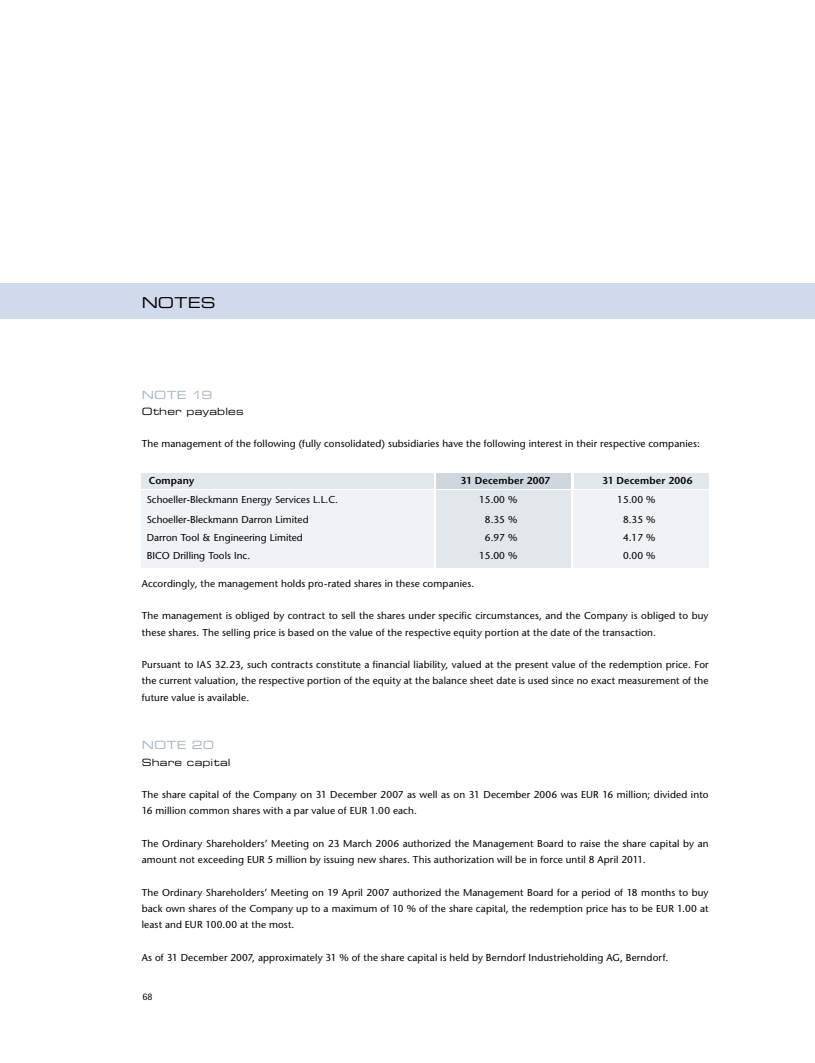
<style>
.page{position:relative;width:815px;height:1063px;background:#fff}
.page>*{position:absolute;margin:0;border:0;box-sizing:border-box;transform-origin:0 0}
.t1{font:15px "Eurostile Extended Two";color:#000}
.t2{font:11.25px "Eurostile Extended Two";letter-spacing:.025em;color:#a3b3bf}
.t3{font:10px/16.2px "Stone Sans";letter-spacing:.015em;color:#000}
.t4{font:600 10px "Stone Sans";letter-spacing:.015em;color:#000}
.t5{font:10px "Eurostile Extended Two";letter-spacing:.02em;color:#000}
.t6{font:10px "Rotis Semi Sans";color:#000}
</style>
<div class="page">
<div style="left:0;top:283px;width:815px;height:36px;background:#d0daec"></div>
<div style="left:142px;top:490px;width:292px;height:78px;background:#f0f3f5"></div>
<div style="left:574px;top:490px;width:135px;height:78px;background:#f0f3f5"></div>
<div style="left:436px;top:490px;width:135px;height:78px;background:#e2e7eb"></div>
<div style="left:142px;top:473px;width:292px;height:16px;background:#e2e7eb"></div>
<div style="left:574px;top:473px;width:135px;height:16px;background:#e2e7eb"></div>
<div style="left:436px;top:473px;width:135px;height:16px;background:#cfd7de"></div>
<h1 class="t1" style="left:142px;top:292px;width:16px">notes</h1>
<p class="t2" style="left:142px;top:387px;width:72px">NOTE 19</p>
<p class="t5" style="left:142px;top:404px;width:104px">Other payables</p>
<p class="t3" style="left:142px;top:436px;width:560px">The management of the following (fully consolidated) subsidiaries have the following interest in their respective companies:</p>
<p class="t4" style="left:149px;top:474px;width:47px">Company</p>
<p class="t4" style="left:461px;top:474px;width:91px">31 December 2007</p>
<p class="t4" style="left:602px;top:474px;width:92px">31 December 2006</p>
<p class="t3" style="left:147px;top:492px;width:193px">Schoeller-Bleckmann Energy Services L.L.C.</p>
<p class="t3" style="left:479px;top:492px;width:40px">15.00 %</p>
<p class="t3" style="left:617px;top:492px;width:40px">15.00 %</p>
<p class="t3" style="left:147px;top:511px;width:163px">Schoeller-Bleckmann Darron Limited</p>
<p class="t3" style="left:485px;top:511px;width:34px">8.35 %</p>
<p class="t3" style="left:623px;top:511px;width:34px">8.35 %</p>
<p class="t3" style="left:147px;top:529px;width:158px">Darron Tool &amp; Engineering Limited</p>
<p class="t3" style="left:485px;top:529px;width:34px">6.97 %</p>
<p class="t3" style="left:623px;top:529px;width:34px">4.17 %</p>
<p class="t3" style="left:147px;top:547px;width:105px">BICO Drilling Tools Inc.</p>
<p class="t3" style="left:479px;top:547px;width:40px">15.00 %</p>
<p class="t3" style="left:623px;top:547px;width:34px">0.00 %</p>
<p class="t3" style="left:142px;top:575px;width:334px">Accordingly, the management holds pro-rated shares in these companies.</p>
<p class="t3" style="left:142px;top:608px;width:568px">The management is obliged by contract to sell the shares under specific circumstances, and the Company is obliged to buy these shares. The selling price is based on the value of the respective equity portion at the date of the transaction.</p>
<p class="t3" style="left:142px;top:657px;width:568px;text-align:justify">Pursuant to IAS 32.23, such contracts constitute a financial liability, valued at the present value of the redemption price. For the current valuation, the respective portion of the equity at the balance sheet date is used since no exact measurement of the future value is available.</p>
<p class="t2" style="left:142px;top:738px;width:74px">NOTE 20</p>
<p class="t5" style="left:142px;top:755px;width:90px">Share capital</p>
<p class="t3" style="left:142px;top:787px;width:568px">The share capital of the Company on 31 December 2007 as well as on 31 December 2006 was EUR 16 million; divided into<br>16 million common shares with a par value of EUR 1.00 each.</p>
<p class="t3" style="left:142px;top:835px;width:568px">The Ordinary Shareholders’ Meeting on 23 March 2006 authorized the Management Board to raise the share capital by an amount not exceeding EUR 5 million by issuing new shares. This authorization will be in force until 8 April 2011.</p>
<p class="t3" style="left:142px;top:884px;width:568px;text-align:justify">The Ordinary Shareholders’ Meeting on 19 April 2007 authorized the Management Board for a period of 18 months to buy back own shares of the Company up to a maximum of 10 % of the share capital, the redemption price has to be EUR 1.00 at least and EUR 100.00 at the most.</p>
<p class="t3" style="left:142px;top:949px;width:528px">As of 31 December 2007, approximately 31 % of the share capital is held by Berndorf Industrieholding AG, Berndorf.</p>
<p class="t6" style="left:143px;top:990px;width:6px">68</p>
</div>
